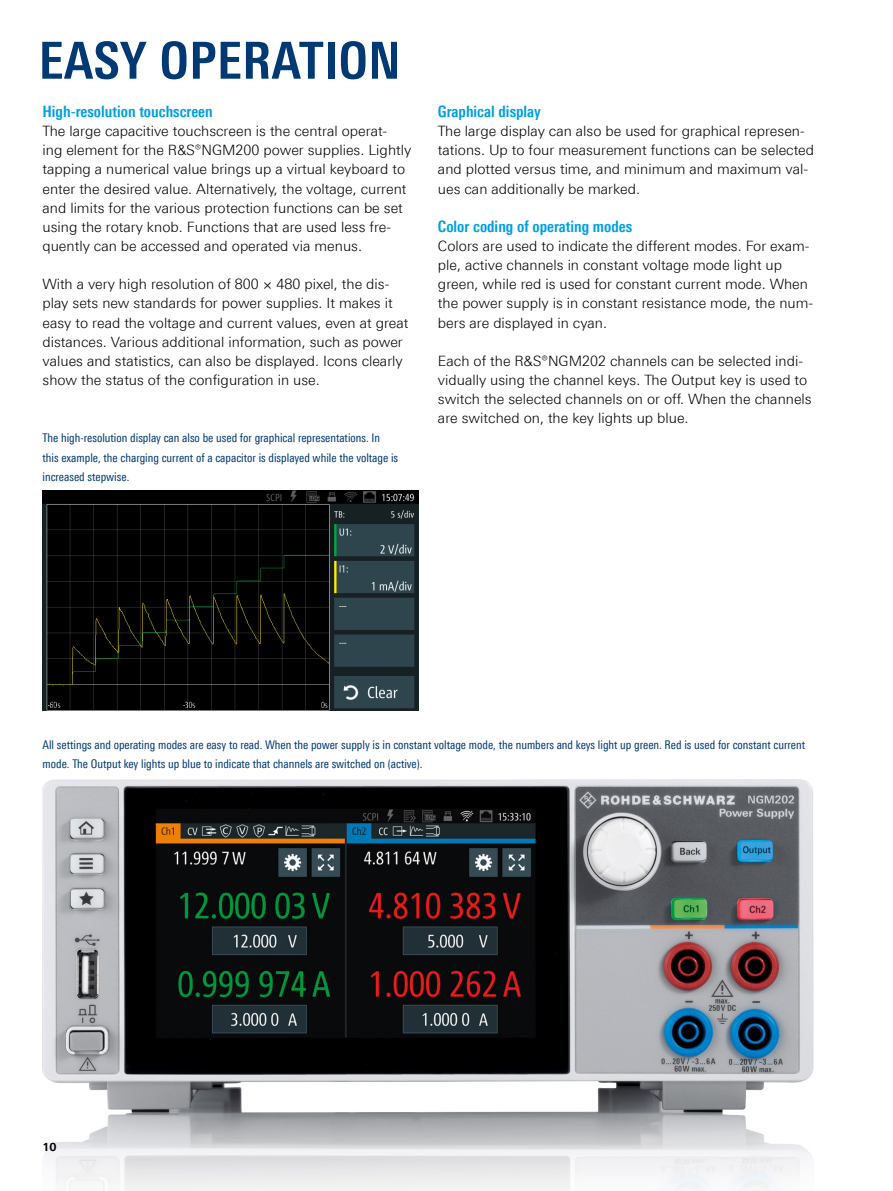
<style>
.page{position:relative;width:893px;height:1191px;background:#fff}
.page>*{position:absolute;margin:0;border:0;box-sizing:border-box;transform-origin:0 0}
.Seiten_Headline_34Pt{font:700 51px "Linotype Univers 620 Cn";letter-spacing:.01em;color:#003973}
.Absatzfett_cyan{font:700 15.75px "Linotype Univers 620 Cn";color:#009ee3}
.Haupttext_ohne_Absta{font:300 14.25px/19.2px "Linotype Univers 330";color:#000}
.Haupttext{font:300 14.25px/19.2px "Linotype Univers 330";color:#000}
.Bildunterschrift{font:12px/19.2px "Linotype Univers 420 Cn";color:#003973}
.t1{font:700 11.25px "Linotype Univers 630";color:#000}
</style>
<div class="page">
<img style="left:43px;top:779px;width:771px;height:412px">
<img style="left:43px;top:490px;width:376px;height:220px">
<p class="Seiten_Headline_34Pt" style="left:39px;top:30px;width:363px">EASY OPERATION</p>
<p class="Absatzfett_cyan" style="left:43px;top:102px;width:172px">High-resolution touchscreen</p>
<p class="Haupttext_ohne_Absta" style="left:43px;top:121px;width:370px">The large capacitive touchscreen is the central operat-<br>ing element for the R&amp;S®NGM200 power supplies. Lightly tapping a numerical value brings up a virtual keyboard to enter the desired value. Alternatively, the voltage, current and limits for the various protection functions can be set using the rotary knob. Functions that are used less fre&shy;quently can be accessed and operated via menus.</p>
<p class="Haupttext" style="left:43px;top:274px;width:367px">With a very high resolution of 800 × 480 pixel, the dis&shy;play sets new standards for power supplies. It makes it easy to read the voltage and current values, even at great distances. Various additional information, such as power values and statistics, can also be displayed. Icons clearly show the status of the configuration in use.</p>
<p class="Bildunterschrift" style="left:43px;top:428px;width:357px">The high-resolution display can also be used for graphical representations. In this example, the charging current of a capacitor is displayed while the voltage is increased stepwise.</p>
<p class="Absatzfett_cyan" style="left:438px;top:102px;width:104px">Graphical display</p>
<p class="Haupttext_ohne_Absta" style="left:438px;top:121px;width:378px">The large display can also be used for graphical represen&shy;tations. Up to four measurement functions can be selected and plotted versus time, and minimum and maximum val&shy;ues can additionally be marked.</p>
<p class="Absatzfett_cyan" style="left:438px;top:217px;width:196px">Color coding of operating modes</p>
<p class="Haupttext_ohne_Absta" style="left:438px;top:236px;width:377px">Colors are used to indicate the different modes. For exam&shy;ple, active channels in constant voltage mode light up green, while red is used for constant current mode. When the power supply is in constant resistance mode, the num&shy;bers are displayed in cyan.</p>
<p class="Haupttext" style="left:438px;top:351px;width:375px">Each of the R&amp;S®NGM202 channels can be selected indi&shy;vidually using the channel keys. The Output key is used to switch the selected channels on or off. When the channels are switched on, the key lights up blue.</p>
<p class="Bildunterschrift" style="left:43px;top:734px;width:764px">All settings and operating modes are easy to read. When the power supply is in constant voltage mode, the numbers and keys light up green. Red is used for constant current mode. The Output key lights up blue to indicate that channels are switched on (active).</p>
<p class="t1" style="left:43px;top:1139px;width:16px">10</p>
</div>
